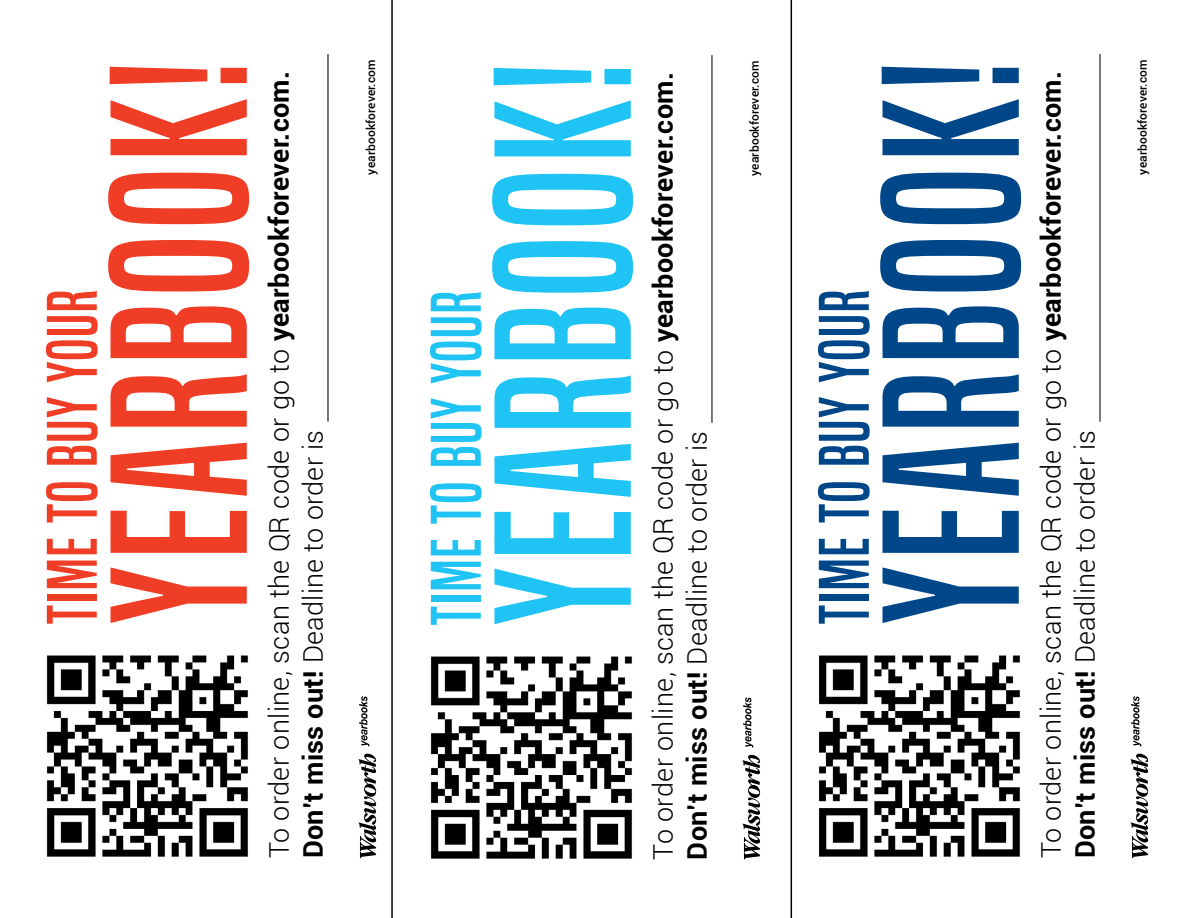
<style>
.page{position:relative;width:1188px;height:918px;background:#fff}
.page>*{position:absolute;margin:0;border:0;box-sizing:border-box;transform-origin:0 0}
.t1{font:180px "Built Rg";letter-spacing:.04em;color:#ef3e25}
.t2{font:180px "Built Rg";letter-spacing:.04em;color:#20c4f4}
.t3{font:180px "Built Rg";letter-spacing:.04em;color:#00478a}
.t4{font:66px "Built Rg";letter-spacing:.03em;color:#ef3e25}
.t5{font:66px "Built Rg";letter-spacing:.03em;color:#20c4f4}
.t6{font:66px "Built Rg";letter-spacing:.03em;color:#00478a}
.t7{font:300 27px "Roboto";letter-spacing:.015em;color:#000}
.t8{font:500 12px "Roboto";letter-spacing:.01em;color:#000}
.s1{font-size:174px}
.s2{font-weight:700}
</style>
<div class="page">
<svg style="left:359px;top:754px;width:17px;height:104px"></svg>
<svg style="left:359px;top:696px;width:10px;height:50px"></svg>
<hr style="left:327px;top:54px;width:2px;height:368px;background:#000">
<img style="left:46px;top:655px;width:202px;height:202px">
<hr style="left:391px;top:0;width:2px;height:918px;background:#000">
<hr style="left:791px;top:0;width:1px;height:918px;background:#000">
<svg style="left:743px;top:755px;width:17px;height:104px"></svg>
<svg style="left:743px;top:697px;width:10px;height:51px"></svg>
<hr style="left:711px;top:55px;width:1px;height:368px;background:#000">
<img style="left:430px;top:656px;width:202px;height:203px">
<svg style="left:1131px;top:754px;width:17px;height:104px"></svg>
<svg style="left:1131px;top:696px;width:10px;height:50px"></svg>
<hr style="left:1099px;top:54px;width:2px;height:368px;background:#000">
<img style="left:818px;top:655px;width:202px;height:202px">
<h2 class="t4" style="left:33px;top:624px;width:336px;rotate:-90deg">TIME TO BUY YOUR</h2>
<h1 class="t1" style="left:74px;top:624px;width:565px;rotate:-90deg">YEARBOOK<span class="s1">!</span></h1>
<p class="t7" style="left:261px;top:858px;width:789px;rotate:-90deg">To order online, scan the QR code or go to <span class="s2">yearbookforever.com.</span></p>
<p class="t7" style="left:295px;top:858px;width:430px;rotate:-90deg"><span class="s2">Don’t miss out!</span> Deadline to order is</p>
<p class="t8" style="left:362px;top:175px;width:117px;rotate:-90deg">yearbookforever.com</p>
<h2 class="t5" style="left:417px;top:626px;width:336px;rotate:-90deg">TIME TO BUY YOUR</h2>
<h1 class="t2" style="left:458px;top:626px;width:565px;rotate:-90deg">YEARBOOK<span class="s1">!</span></h1>
<p class="t7" style="left:645px;top:860px;width:789px;rotate:-90deg">To order online, scan the QR code or go to <span class="s2">yearbookforever.com.</span></p>
<p class="t7" style="left:679px;top:860px;width:430px;rotate:-90deg"><span class="s2">Don’t miss out!</span> Deadline to order is</p>
<p class="t8" style="left:746px;top:176px;width:117px;rotate:-90deg">yearbookforever.com</p>
<h2 class="t6" style="left:805px;top:624px;width:336px;rotate:-90deg">TIME TO BUY YOUR</h2>
<h1 class="t3" style="left:846px;top:624px;width:565px;rotate:-90deg">YEARBOOK<span class="s1">!</span></h1>
<p class="t7" style="left:1033px;top:858px;width:789px;rotate:-90deg">To order online, scan the QR code or go to <span class="s2">yearbookforever.com.</span></p>
<p class="t7" style="left:1067px;top:858px;width:430px;rotate:-90deg"><span class="s2">Don’t miss out!</span> Deadline to order is</p>
<p class="t8" style="left:1134px;top:175px;width:117px;rotate:-90deg">yearbookforever.com</p>
</div>
